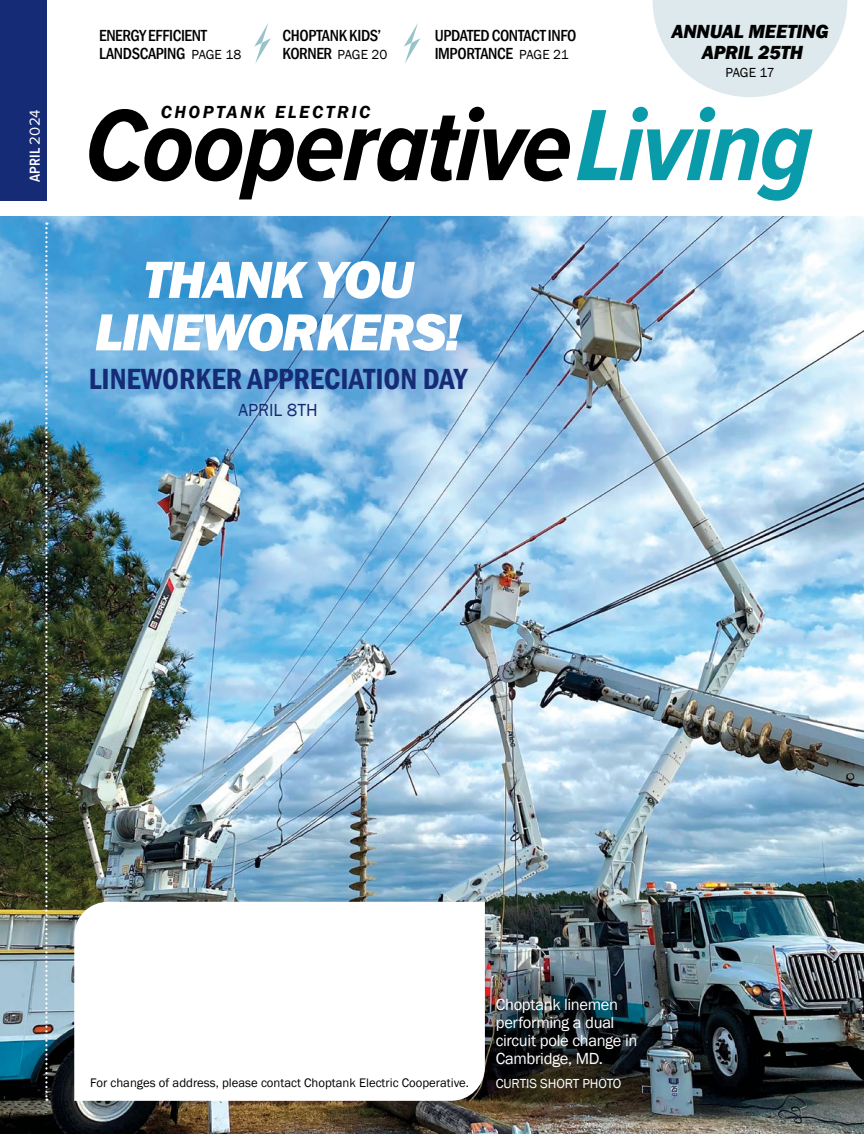
<style>
.page{position:relative;width:864px;height:1134px;background:#fff}
.page>*{position:absolute;margin:0;border:0;box-sizing:border-box;transform-origin:0 0}
.t1{font:italic 700 105px "Proxima Nova Cond";letter-spacing:-.015em;color:#000}
.t2{font:italic 800 54px/52.5px "Franklin Gothic";letter-spacing:-.03em;color:#fff;text-align:center}
.t3{font:600 condensed 30px "Franklin Gothic";color:#162b75}
.t4{font:italic 800 19.5px/21px "Franklin Gothic";letter-spacing:-.015em;color:#000;text-align:center}
.t5{font:italic 600 18px "Franklin Gothic";letter-spacing:.14em;color:#000}
.t6{font:18px "Franklin Gothic";color:#162b75}
.t7{font:500 condensed 16.5px/18px "Franklin Gothic";letter-spacing:-.025em;color:#000}
.t8{font:16.5px/18px "Franklin Gothic";letter-spacing:-.02em;color:#fff}
.t9{font:600 15px "Proxima Nova Cond";letter-spacing:.005em;color:#fff}
.t10{font:13.5px "Franklin Gothic";letter-spacing:-.01em;color:#fff}
.t11{font:13.5px "Franklin Gothic";letter-spacing:-.015em;color:#000}
.t12{font:12.75px "Franklin Gothic";color:#000}
.s1{font-family:"Proxima Nova";font-weight:400}
.s2{font-weight:400;font-stretch:normal;font-size:13.5px}
.s3{color:#0a9baa}
</style>
<div class="page">
<img style="left:0;top:216px;width:864px;height:918px">
<svg style="left:653px;top:0;width:194px;height:97px"></svg>
<svg style="left:74px;top:902px;width:411px;height:199px"></svg>
<div style="left:0;top:0;width:46px;height:201px;background:#162b75"></div>
<img style="left:45px;top:222px;width:3px;height:879px">
<svg style="left:404px;top:23px;width:16px;height:40px"></svg>
<svg style="left:254px;top:23px;width:17px;height:40px"></svg>
<p class="t9" style="left:24px;top:182px;width:74px;rotate:-90deg">APRIL <span class="s1">2024</span></p>
<p class="t7" style="left:99px;top:26px;width:144px">ENERGY EFFICIENT<br>LANDSCAPING <span class="s2">PAGE 18</span></p>
<p class="t7" style="left:283px;top:26px;width:106px">CHOPTANK KIDS’<br>KORNER <span class="s2">PAGE 20</span></p>
<p class="t7" style="left:435px;top:26px;width:143px">UPDATED CONTACT INFO<br>IMPORTANCE <span class="s2">PAGE 21</span></p>
<p class="t4" style="left:671px;top:21px;width:159px">ANNUAL MEETING<br>APRIL 25TH</p>
<p class="t11" style="left:726px;top:64px;width:51px">PAGE 17</p>
<p class="t5" style="left:161px;top:100px;width:211px">CHOPTANK ELECTRIC</p>
<h1 class="t1" style="left:85px;top:68px;width:729px">Cooperative<span class="s3">Living</span></h1>
<h2 class="t2" style="left:95px;top:254px;width:368px">THANK YOU<br>LINEWORKERS!</h2>
<h3 class="t3" style="left:89px;top:359px;width:380px">LINEWORKER APPRECIATION DAY</h3>
<p class="t6" style="left:238px;top:399px;width:81px">APRIL 8TH</p>
<p class="t12" style="left:90px;top:1075px;width:380px">For changes of address, please contact Choptank Electric Cooperative.</p>
<p class="t8" style="left:496px;top:996px;width:143px">Choptank linemen performing a dual circuit pole change in<br>Cambridge, MD.</p>
<p class="t10" style="left:496px;top:1075px;width:127px">CURTIS SHORT PHOTO</p>
</div>
